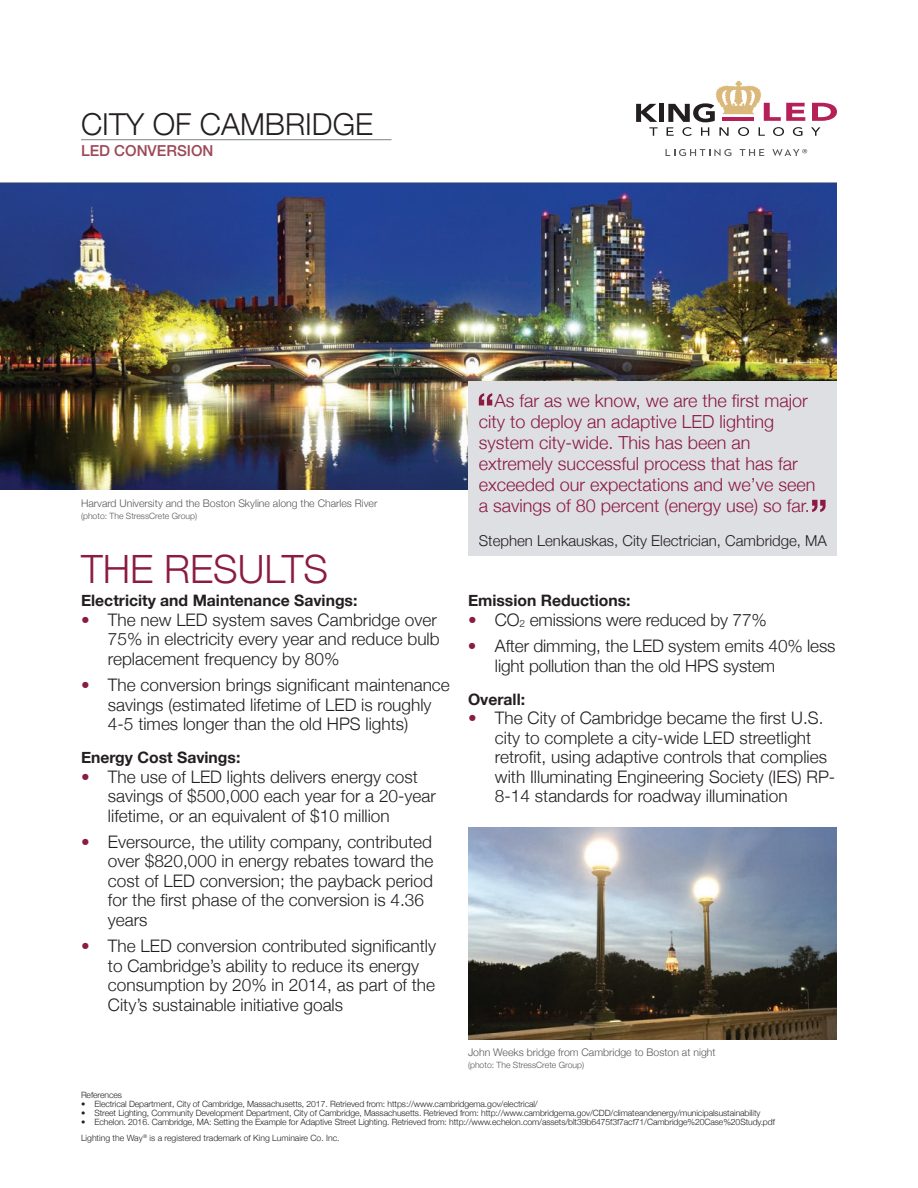
<style>
.page{position:relative;width:918px;height:1188px;background:#fff}
.page>*{position:absolute;margin:0;border:0;box-sizing:border-box;transform-origin:0 0}
.t1{font:300 39px "Helvetica Neue";color:#8b1b40}
.t2{font:300 30.3px "Helvetica Neue";color:#231f20}
.t3{font:300 18px/21px "Helvetica Neue";color:#8b1b40}
.t4{font:300 17.25px/19.5px "Helvetica Neue";color:#231f20}
.t5{font:700 15.75px "Helvetica Neue";color:#231f20}
.t6{font:500 15.15px "Helvetica Neue";color:#9d4857}
.t7{font:300 15px "Helvetica Neue";color:#231f20}
.t8{font:300 10.5px "Helvetica Neue";color:#57585a}
.t9{font:300 8.7px/15.8px "Helvetica Neue";letter-spacing:-.01em;color:#231f20}
.t10{font:300 8.7px "Helvetica Neue";color:#57585a}
.s1{color:#8b1b40}
.s2{font-size:10.05px}
</style>
<div class="page">
<hr style="left:0;top:182px;width:837px;height:1px;background:#808285">
<div style="left:659px;top:104px;width:5px;height:18px;background:#231f20"></div>
<svg style="left:812px;top:103px;width:25px;height:18px"></svg>
<svg style="left:636px;top:104px;width:22px;height:32px"></svg>
<svg style="left:667px;top:81px;width:138px;height:55px"></svg>
<svg style="left:811px;top:127px;width:9px;height:9px"></svg>
<svg style="left:666px;top:149px;width:65px;height:7px"></svg>
<svg style="left:740px;top:149px;width:24px;height:7px"></svg>
<svg style="left:772px;top:149px;width:35px;height:7px"></svg>
<img style="left:468px;top:827px;width:369px;height:212px">
<img style="left:0;top:183px;width:837px;height:307px">
<div style="left:468px;top:381px;width:369px;height:174px;background:#dedfe3"></div>
<svg style="left:479px;top:393px;width:13px;height:12px"></svg>
<svg style="left:812px;top:500px;width:14px;height:12px"></svg>
<hr style="left:81px;top:139px;width:311px;height:1px;background:#808285">
<h2 class="t2" style="left:81px;top:100px;width:294px">CITY OF CAMBRIDGE</h2>
<p class="t6" style="left:81px;top:139px;width:134px">LED CONVERSION</p>
<p class="t8" style="left:81px;top:495px;width:298px">Harvard University and the Boston Skyline along the Charles River</p>
<p class="t10" style="left:81px;top:509px;width:118px">(photo: The StressCrete Group)</p>
<h1 class="t1" style="left:81px;top:538px;width:249px">THE RESULTS</h1>
<p class="t5" style="left:81px;top:588px;width:278px">Electricity and Maintenance Savings:</p>
<p class="t4" style="left:108px;top:609px;width:333px;text-indent:-27px"><span class="s1">•</span> The new LED system saves Cambridge over<br>75% in electricity every year and reduce bulb replacement frequency by 80%</p>
<p class="t4" style="left:108px;top:674px;width:343px;text-indent:-27px"><span class="s1">•</span> The conversion brings significant maintenance savings (estimated lifetime of LED is roughly<br>4-5 times longer than the old HPS lights)</p>
<p class="t5" style="left:81px;top:745px;width:161px">Energy Cost Savings:</p>
<p class="t4" style="left:108px;top:765px;width:329px;text-indent:-27px"><span class="s1">•</span> The use of LED lights delivers energy cost savings of $500,000 each year for a 20-year lifetime, or an equivalent of $10 million</p>
<p class="t4" style="left:108px;top:831px;width:327px;text-indent:-27px"><span class="s1">•</span> Eversource, the utility company, contributed over $820,000 in energy rebates toward the cost of LED conversion; the payback period for the first phase of the conversion is 4.36 years</p>
<p class="t4" style="left:108px;top:935px;width:330px;text-indent:-27px"><span class="s1">•</span> The LED conversion contributed significantly to Cambridge’s ability to reduce its energy consumption by 20% in 2014, as part of the City’s sustainable initiative goals</p>
<p class="t3" style="left:479px;top:389px;width:338px;text-indent:16px">As far as we know, we are the first major city to deploy an adaptive LED lighting system city-wide. This has been an extremely successful process that has far exceeded our expectations and we’ve seen a savings of 80 percent (energy use) so far.</p>
<p class="t7" style="left:479px;top:529px;width:350px">Stephen Lenkauskas, City Electrician, Cambridge, MA</p>
<p class="t5" style="left:468px;top:588px;width:164px">Emission Reductions:</p>
<p class="t4" style="left:468px;top:609px;width:300px"><span class="s1">•</span> CO<span class="s2">2</span> emissions were reduced by 77%</p>
<p class="t4" style="left:495px;top:635px;width:342px;text-indent:-27px"><span class="s1">•</span> After dimming, the LED system emits 40% less light pollution than the old HPS system</p>
<p class="t5" style="left:468px;top:687px;width:59px">Overall:</p>
<p class="t4" style="left:495px;top:707px;width:342px;text-indent:-27px"><span class="s1">•</span> The City of Cambridge became the first U.S. city to complete a city-wide LED streetlight retrofit, using adaptive controls that complies with Illuminating Engineering Society (IES) RP-8-14 standards for roadway illumination</p>
<p class="t8" style="left:468px;top:1044px;width:249px">John Weeks bridge from Cambridge to Boston at night</p>
<p class="t10" style="left:468px;top:1058px;width:118px">(photo: The StressCrete Group)</p>
<p class="t9" style="left:81px;top:1086px;width:42px">References</p>
<p class="t9" style="left:81px;top:1095px;width:458px">• Electrical Department, City of Cambridge, Massachusetts, 2017. Retrieved from: https://www.cambridgema.gov/electrical/</p>
<p class="t9" style="left:81px;top:1104px;width:681px">• Street Lighting, Community Development Department, City of Cambridge, Massachusetts. Retrieved from: http://www.cambridgema.gov/CDD/climateandenergy/municipalsustainability</p>
<p class="t9" style="left:81px;top:1113px;width:695px">• Echelon. 2016. Cambridge, MA: Setting the Example for Adaptive Street Lighting. Retrieved from: http://www.echelon.com/assets/blt39b6475f3f7acf71/Cambridge%20Case%20Study.pdf<br>Lighting the Way<sup>®</sup> is a registered trademark of King Luminaire Co. Inc.</p>
</div>
